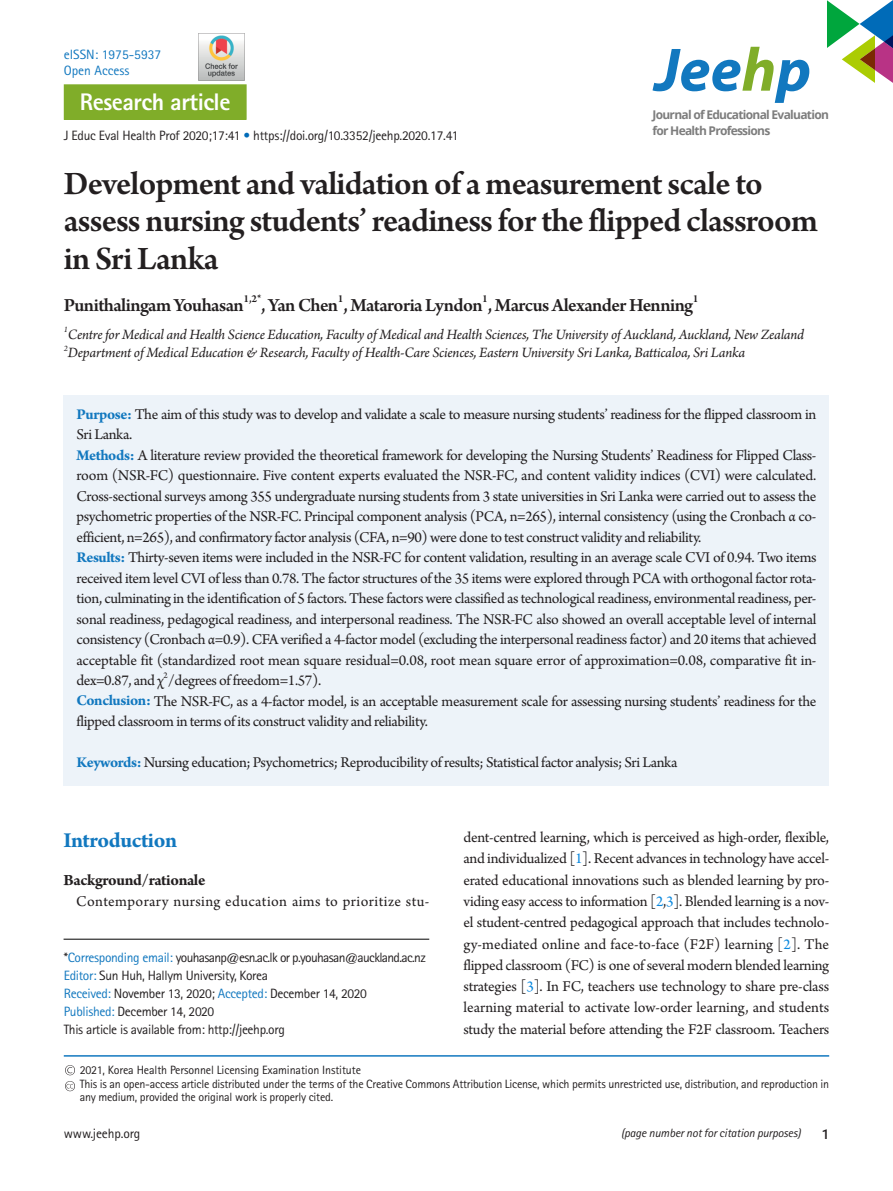
<style>
.page{position:relative;width:893px;height:1191px;background:#fff}
.page>*{position:absolute;margin:0;border:0;box-sizing:border-box;transform-origin:0 0}
.article-title{font:600 34.5px/37.5px "Arno Pro";letter-spacing:-.025em;color:#231f20}
.t1{font:800 24px "Rotis Sans Serif Std";letter-spacing:-.02em;color:#fff}
.body-title{font:700 22.5px "Arno Pro";letter-spacing:-.015em;color:#1278bf}
.contrib-group{font:600 19.5px "Arno Pro";letter-spacing:-.03em;color:#231f20}
.body-sub_title{font:700 16.5px "Arno Pro";letter-spacing:-.025em;color:#231f20}
.abstract{font:15.75px/20.5px "Arno Pro";letter-spacing:-.025em;color:#231f20}
.body{font:15.75px/21.3px "Arno Pro";color:#231f20;text-align:justify}
.body-2{font:15.75px "Arno Pro";letter-spacing:.025em;color:#231f20}
.aff{font:italic 15px "Arno Pro";letter-spacing:-.015em;color:#231f20}
.t2{font:13.5px/18px "Rotis Sans Serif Std";letter-spacing:-.025em;color:#231f20}
.t3{font:13.5px/16.5px "Rotis Sans Serif Std";color:#1278bf}
.t4{font:500 13.5px "Roboto";color:#231f20}
.t5{font:12px/13.5px "Rotis Sans Serif Std";letter-spacing:-.02em;color:#231f20}
.t6{font:700 12px/16.5px "Noto Sans";letter-spacing:-.06em;color:#7d7d7d}
.t7{font:italic 12px "Rotis Sans Serif Std";letter-spacing:-.01em;color:#231f20}
.contrib-group-2{font:600 11.4px "Arno Pro";color:#231f20}
.abstract-2{font:9.15px "Arno Pro";color:#231f20}
.aff-2{font:italic 8.7px "Arno Pro";color:#231f20}
.s1{color:#006bb8}
.s2{font-weight:700;color:#1278bf}
.s3{color:#1278bf}
.s4{color:#0b88de}
</style>
<div class="page">
<svg style="left:827px;top:0;width:66px;height:83px"></svg>
<svg style="left:652px;top:47px;width:157px;height:56px"></svg>
<hr style="left:64px;top:1055px;width:765px;height:1px;background:#1278bf">
<svg style="left:65px;top:1065px;width:10px;height:10px"></svg>
<svg style="left:65px;top:1081px;width:10px;height:10px"></svg>
<hr style="left:64px;top:938px;width:365px;height:1px;background:#000">
<div style="left:65px;top:85px;width:181px;height:34px;background:#80ad29"></div>
<div style="left:64px;top:84px;width:183px;height:36px;border:2px solid #80ad29"></div>
<div style="left:64px;top:395px;width:765px;height:391px;background:#edf3f9"></div>
<img style="left:198px;top:34px;width:47px;height:47px">
<p class="t3" style="left:64px;top:46px;width:99px">eISSN: 1975-5937<br>Open Access</p>
<h2 class="t1" style="left:80px;top:87px;width:152px">Research article</h2>
<p class="t2" style="left:64px;top:126px;width:396px">J Educ Eval Health Prof 2020;17:41 <span class="s1">•</span> https://doi.org/10.3352/jeehp.2020.17.41</p>
<p class="t6" style="left:652px;top:106px;width:178px">Journal of Educational Evaluation for Health Professions</p>
<p class="article-title" style="left:64px;top:166px;width:756px">Development and validation of a measurement scale to assess nursing students’ readiness for the flipped classroom in Sri Lanka</p>
<p class="contrib-group" style="left:64px;top:294px;width:182px">Punithalingam Youhasan</p>
<p class="contrib-group-2" style="left:243px;top:292px;width:20px">1,2*</p>
<p class="contrib-group" style="left:261px;top:294px;width:434px">, Yan Chen , Mataroria Lyndon , Marcus Alexander Henning</p>
<p class="contrib-group-2" style="left:338px;top:292px;width:7px">1</p>
<p class="contrib-group-2" style="left:482px;top:292px;width:7px">1</p>
<p class="contrib-group-2" style="left:693px;top:292px;width:7px">1</p>
<p class="aff-2" style="left:64px;top:325px;width:6px">1</p>
<p class="aff" style="left:68px;top:326px;width:738px">Centre for Medical and Health Science Education, Faculty of Medical and Health Sciences, The University of Auckland, Auckland, New Zealand</p>
<p class="aff-2" style="left:64px;top:343px;width:6px">2</p>
<p class="aff" style="left:68px;top:344px;width:679px">Department of Medical Education &amp; Research, Faculty of Health-Care Sciences, Eastern University Sri Lanka, Batticaloa, Sri Lanka</p>
<p class="abstract" style="left:77px;top:404px;width:741px"><span class="s2">Purpose:</span> The aim of this study was to develop and validate a scale to measure nursing students’ readiness for the flipped classroom in<br>Sri Lanka.</p>
<p class="abstract" style="left:77px;top:445px;width:741px;text-align:justify"><span class="s2">Methods:</span> A literature review provided the theoretical framework for developing the Nursing Students’ Readiness for Flipped Class&shy;room (NSR-FC) questionnaire. Five content experts evaluated the NSR-FC, and content validity indices (CVI) were calculated.<br>Cross-sectional surveys among 355 undergraduate nursing students from 3 state universities in Sri Lanka were carried out to assess the psychometric properties of the NSR-FC. Principal component analysis (PCA, n=265), internal consistency (using the Cronbach α co&shy;efficient, n=265), and confirmatory factor analysis (CFA, n=90) were done to test construct validity and reliability.</p>
<p class="abstract" style="left:77px;top:548px;width:741px;text-align:justify"><span class="s2">Results:</span> Thirty-seven items were included in the NSR-FC for content validation, resulting in an average scale CVI of 0.94. Two items received item level CVI of less than 0.78. The factor structures of the 35 items were explored through PCA with orthogonal factor rota&shy;tion, culminating in the identification of 5 factors. These factors were classified as technological readiness, environmental readiness, per&shy;sonal readiness, pedagogical readiness, and interpersonal readiness. The NSR-FC also showed an overall acceptable level of internal consistency (Cronbach α=0.9). CFA verified a 4-factor model (excluding the interpersonal readiness factor) and 20 items that achieved acceptable fit (standardized root mean square residual=0.08, root mean square error of approximation=0.08, comparative fit in&shy;dex=0.87, and χ /degrees of freedom=1.57).</p>
<p class="abstract-2" style="left:163px;top:670px;width:6px">2</p>
<p class="abstract" style="left:77px;top:691px;width:741px"><span class="s2">Conclusion:</span> The NSR-FC, as a 4-factor model, is an acceptable measurement scale for assessing nursing students’ readiness for the flipped classroom in terms of its construct validity and reliability.</p>
<p class="abstract" style="left:77px;top:753px;width:602px"><span class="s2">Keywords:</span> Nursing education; Psychometrics; Reproducibility of results; Statistical factor analysis; Sri Lanka</p>
<p class="body-title" style="left:64px;top:827px;width:115px">Introduction</p>
<p class="body-sub_title" style="left:64px;top:870px;width:143px">Background/rationale</p>
<p class="body-2" style="left:76px;top:892px;width:355px">Contemporary nursing education aims to prioritize stu-</p>
<p class="t2" style="left:64px;top:948px;width:364px">*<span class="s3">Corresponding email:</span> youhasanp@esn.ac.lk or p.youhasan@auckland.ac.nz <span class="s3">Editor:</span> Sun Huh, Hallym University, Korea<br><span class="s3">Received:</span> November 13, 2020; <span class="s3">Accepted:</span> December 14, 2020<br><span class="s3">Published:</span> December 14, 2020<br>This article is available from: http://jeehp.org</p>
<p class="body" style="left:463px;top:827px;width:367px">dent-centred learning, which is perceived as high-order, flexible, and individualized [<span class="s4">1</span>]. Recent advances in technology have accel&shy;erated educational innovations such as blended learning by pro&shy;viding easy access to information [<span class="s4">2</span>,<span class="s4">3</span>]. Blended learning is a nov&shy;el student-centred pedagogical approach that includes technolo&shy;gy-mediated online and face-to-face (F2F) learning [<span class="s4">2</span>]. The flipped classroom (FC) is one of several modern blended learning strategies [<span class="s4">3</span>]. In FC, teachers use technology to share pre-class learning material to activate low-order learning, and students study the material before attending the F2F classroom. Teachers</p>
<p class="t5" style="left:80px;top:1063px;width:751px">2021, Korea Health Personnel Licensing Examination Institute<br>This is an open-access article distributed under the terms of the Creative Commons Attribution License, which permits unrestricted use, distribution, and reproduction in any medium, provided the original work is properly cited.</p>
<p class="t2" style="left:64px;top:1124px;width:78px">www.jeehp.org</p>
<p class="t7" style="left:621px;top:1126px;width:181px">(page number not for citation purposes)</p>
<p class="t4" style="left:822px;top:1124px;width:9px">1</p>
</div>
